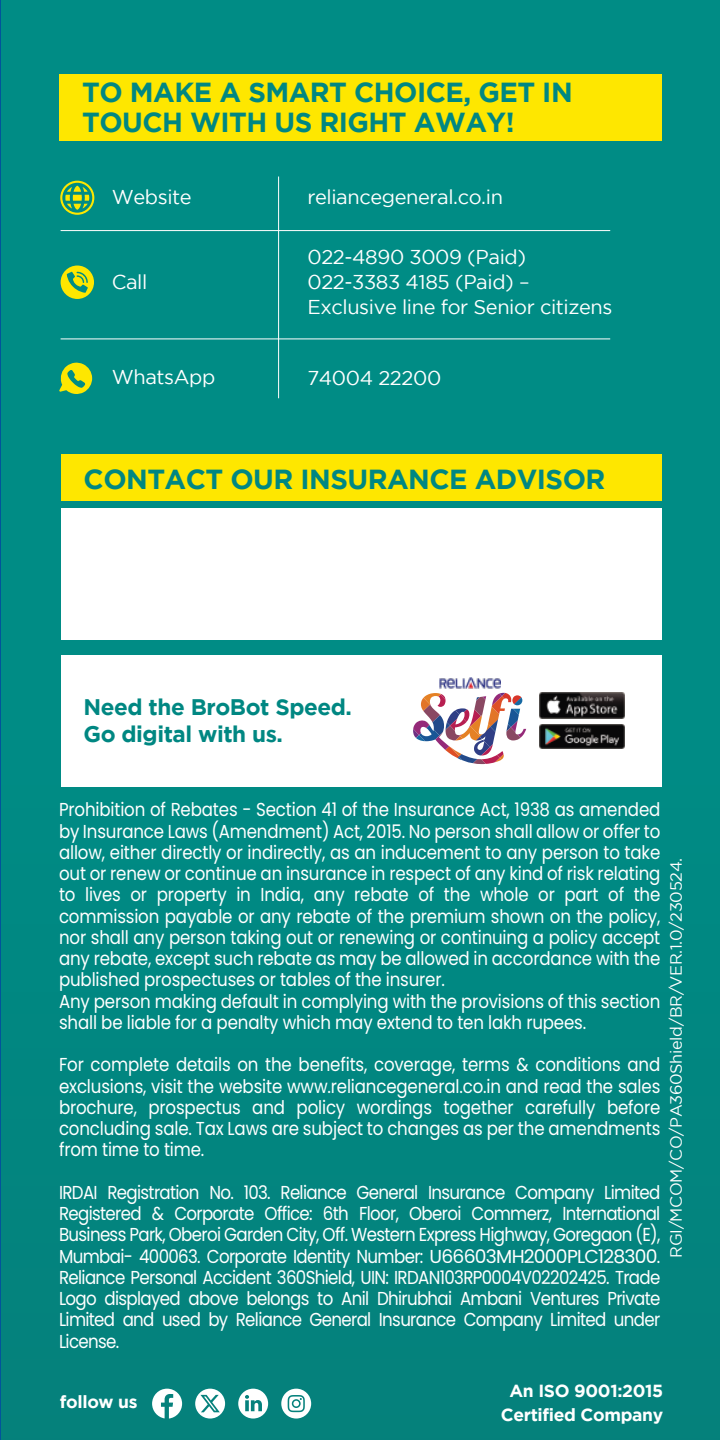
<style>
.page{position:relative;width:720px;height:1440px;background:#008983}
.page>*{position:absolute;margin:0;border:0;box-sizing:border-box;transform-origin:0 0}
.t1{font:700 27.5px/30px "Gotham";letter-spacing:-.02em;color:#008782}
.t2{font:700 22.5px/27px "Gotham";letter-spacing:-.02em;color:#008782}
.t3{font:20px/25px "Gotham";letter-spacing:-.02em;color:#fff}
.t4{font:18.75px/21.2px "Poppins";letter-spacing:-.01em;color:#fff;text-align:justify;scale:.89 1}
.t5{font:700 17.5px/23.5px "Gotham";letter-spacing:-.02em;color:#fff;text-align:center}
.t6{font:16.25px "Gotham";letter-spacing:-.02em;color:#fff}
</style>
<div class="page">
<svg style="left:152px;top:1389px;width:30px;height:30px"></svg>
<svg style="left:281px;top:1389px;width:30px;height:30px"></svg>
<svg style="left:238px;top:1389px;width:30px;height:30px"></svg>
<div style="left:59px;top:75px;width:603px;height:66px;background:#fee700"></div>
<div style="left:61px;top:454px;width:601px;height:47px;background:#fee700"></div>
<div style="left:61px;top:508px;width:601px;height:131px;background:#fff"></div>
<div style="left:61px;top:655px;width:601px;height:132px;background:#fff"></div>
<svg style="left:413px;top:693px;width:113px;height:72px"></svg>
<img style="left:439px;top:678px;width:61px;height:11px">
<img style="left:540px;top:693px;width:85px;height:25px">
<img style="left:540px;top:724px;width:85px;height:25px">
<svg style="left:59px;top:362px;width:33px;height:32px"></svg>
<svg style="left:60px;top:181px;width:34px;height:34px"></svg>
<svg style="left:62px;top:183px;width:30px;height:30px"></svg>
<div style="left:61px;top:266px;width:33px;height:33px;background:#fee700;border-radius:50%"></div>
<svg style="left:67px;top:272px;width:21px;height:21px"></svg>
<hr style="left:61px;top:230px;width:549px;height:1px;background:#fff">
<hr style="left:61px;top:338px;width:549px;height:1px;background:#fff">
<hr style="left:278px;top:177px;width:1px;height:221px;background:#fff">
<svg style="left:195px;top:1389px;width:30px;height:30px"></svg>
<hr style="left:0;top:0;width:1px;height:1440px;background:#02549c">
<h1 class="t1" style="left:82px;top:77px;width:492px">TO MAKE A SMART CHOICE, GET IN<br>TOUCH WITH US RIGHT AWAY!</h1>
<p class="t3" style="left:112px;top:184px;width:81px">Website</p>
<p class="t3" style="left:112px;top:269px;width:37px">Call</p>
<p class="t3" style="left:112px;top:365px;width:105px">WhatsApp</p>
<p class="t3" style="left:307px;top:184px;width:197px">reliancegeneral.co.in</p>
<p class="t3" style="left:307px;top:244px;width:307px">022-4890 3009 (Paid)<br>022-3383 4185 (Paid) –<br>Exclusive line for Senior citizens</p>
<p class="t3" style="left:307px;top:365px;width:135px">74004 22200</p>
<h1 class="t1" style="left:84px;top:464px;width:523px">CONTACT OUR INSURANCE ADVISOR</h1>
<p class="t2" style="left:84px;top:693px;width:270px">Need the BroBot Speed.<br>Go digital with us.</p>
<p class="t4" style="left:59px;top:799px;width:677px;text-align:left">Prohibition of Rebates - Section 41 of the Insurance Act, 1938 as amended by Insurance Laws (Amendment) Act, 2015. No person shall allow or offer to allow, either directly or indirectly, as an inducement to any person to take out or renew or continue an insurance in respect of any kind of risk relating to lives or property in India, any rebate of the whole or part of the commission payable or any rebate of the premium shown on the policy, nor shall any person taking out or renewing or continuing a policy accept any rebate, except such rebate as may be allowed in accordance with the published prospectuses or tables of the insurer.<br>Any person making default in complying with the provisions of this section shall be liable for a penalty which may extend to ten lakh rupees.</p>
<p class="t4" style="left:59px;top:1054px;width:677px">For complete details on the benefits, coverage, terms &amp; conditions and exclusions, visit the website www.reliancegeneral.co.in and read the sales brochure, prospectus and policy wordings together carefully before concluding sale. Tax Laws are subject to changes as per the amendments from time to time.</p>
<p class="t4" style="left:59px;top:1182px;width:677px">IRDAI Registration No. 103. Reliance General Insurance Company Limited Registered &amp; Corporate Office: 6th Floor, Oberoi Commerz, International Business Park, Oberoi Garden City, Off. Western Express Highway, Goregaon (E), Mumbai- 400063. Corporate Identity Number: U66603MH2000PLC128300.<br>Reliance Personal Accident 360Shield, UIN: IRDAN103RP0004V02202425. Trade Logo displayed above belongs to Anil Dhirubhai Ambani Ventures Private Limited and used by Reliance General Insurance Company Limited under License.</p>
<p class="t6" style="left:667px;top:1258px;width:401px;rotate:-90deg">RGI/MCOM/CO/PA360Shield/BR/VER.1.0/230524.</p>
<p class="t5" style="left:60px;top:1390px;width:79px">follow us</p>
<p class="t5" style="left:501px;top:1379px;width:164px">An ISO 9001:2015<br>Certified Company</p>
</div>
